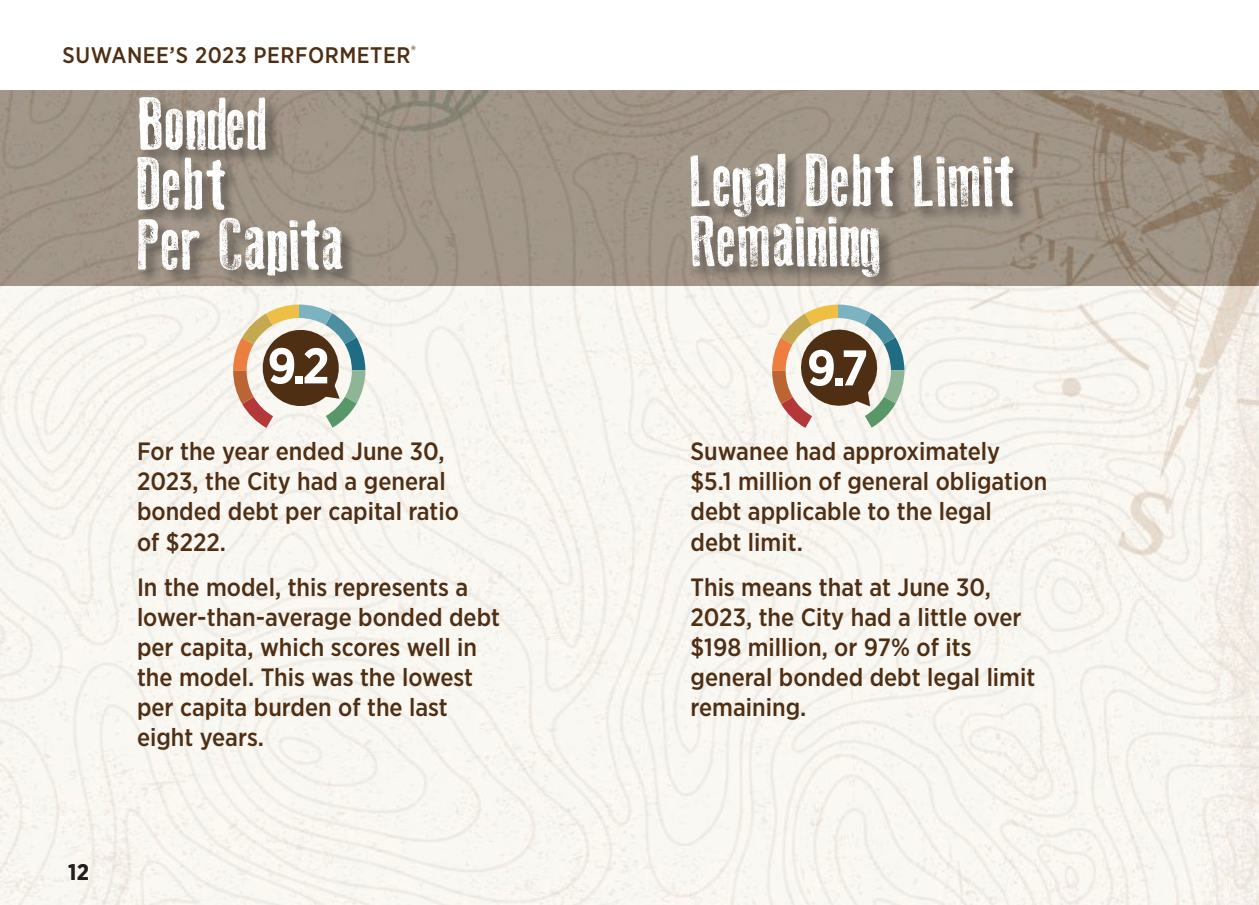
<style>
.page{position:relative;width:1259px;height:905px;background:#fff}
.page>*{position:absolute;margin:0;border:0;box-sizing:border-box;transform-origin:0 0}
.t1{font:72.5px/60px "Old Press";color:#fff}
.t2{font:700 50px "Gotham Narrow";color:#fff}
.t3{font:500 25px/30px "Gotham Narrow";color:#4f2f14}
.t4{font:500 22.5px "Gotham Narrow";letter-spacing:.025em;color:#4f2f14}
.t5{font:700 22.5px "Gotham Narrow";color:#231f20}
</style>
<div class="page">
<img style="left:0;top:90px;width:1259px;height:814px">
<div style="left:136px;top:97px;width:222px;height:194px;background:#231f20;opacity:.45"></div>
<div style="left:690px;top:153px;width:339px;height:140px;background:#231f20;opacity:.45"></div>
<svg style="left:233px;top:304px;width:132px;height:124px"></svg>
<svg style="left:772px;top:304px;width:132px;height:124px"></svg>
<p class="t4" style="left:62px;top:41px;width:355px">SUWANEE’S 2023 PERFORMETER<sup>®</sup></p>
<h1 class="t1" style="left:137px;top:95px;width:209px">Bonded<br>Debt<br>Per Capita</h1>
<h1 class="t1" style="left:690px;top:151px;width:326px">Legal Debt Limit<br>Remaining</h1>
<h2 class="t2" style="left:267px;top:333px;width:64px">9.2</h2>
<h2 class="t2" style="left:807px;top:335px;width:63px">9.7</h2>
<p class="t5" style="left:68px;top:857px;width:22px">12</p>
<p class="t3" style="left:137px;top:436px;width:324px">For the year ended June 30,<br>2023, the City had a general bonded debt per capital ratio of $222.</p>
<p class="t3" style="left:137px;top:571px;width:365px">In the model, this represents a lower-than-average bonded debt per capita, which scores well in the model. This was the lowest per capita burden of the last eight years.</p>
<p class="t3" style="left:690px;top:436px;width:358px">Suwanee had approximately $5.1 million of general obligation debt applicable to the legal debt limit.</p>
<p class="t3" style="left:690px;top:571px;width:346px">This means that at June 30,<br>2023, the City had a little over $198 million, or 97% of its general bonded debt legal limit remaining.</p>
</div>
